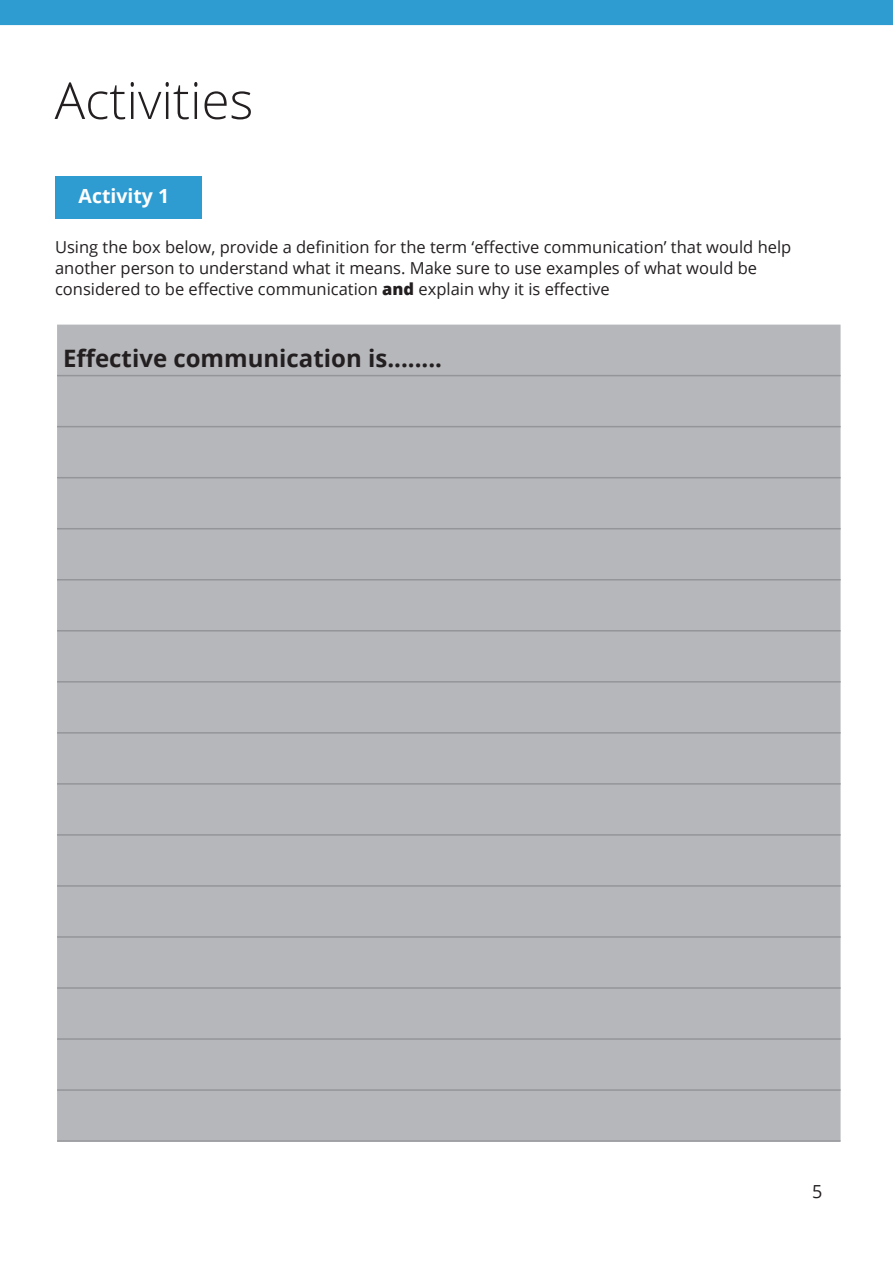
<style>
.page{position:relative;width:893px;height:1263px;background:#fff}
.page>*{position:absolute;margin:0;border:0;box-sizing:border-box;transform-origin:0 0}
.t1{font:300 51px "Open Sans";color:#231f20}
.t2{font:700 24px "Open Sans";color:#231f20}
.t3{font:700 19.5px "Open Sans";color:#fff}
.t4{font:18px "Open Sans";color:#231f20}
.t5{font:16.5px/21px "Open Sans";color:#231f20}
.s1{font-weight:800}
</style>
<div class="page">
<div style="left:0;top:0;width:893px;height:25px;background:#2f9cd1"></div>
<div style="left:55px;top:176px;width:147px;height:43px;background:#2f9cd1"></div>
<div style="left:57px;top:325px;width:783px;height:815px;background:#b6b7bb"></div>
<hr style="left:57px;top:375px;width:783px;height:1px;background:#939598">
<hr style="left:57px;top:426px;width:783px;height:1px;background:#939598">
<hr style="left:57px;top:477px;width:783px;height:1px;background:#939598">
<hr style="left:57px;top:528px;width:783px;height:1px;background:#939598">
<hr style="left:57px;top:579px;width:783px;height:1px;background:#939598">
<hr style="left:57px;top:630px;width:783px;height:1px;background:#939598">
<hr style="left:57px;top:681px;width:783px;height:1px;background:#939598">
<hr style="left:57px;top:732px;width:783px;height:1px;background:#939598">
<hr style="left:57px;top:783px;width:783px;height:2px;background:#939598">
<hr style="left:57px;top:834px;width:783px;height:2px;background:#939598">
<hr style="left:57px;top:885px;width:783px;height:2px;background:#939598">
<hr style="left:57px;top:936px;width:783px;height:2px;background:#939598">
<hr style="left:57px;top:987px;width:783px;height:2px;background:#939598">
<hr style="left:57px;top:1038px;width:783px;height:2px;background:#939598">
<hr style="left:57px;top:1089px;width:783px;height:2px;background:#939598">
<hr style="left:57px;top:1140px;width:783px;height:2px;background:#939598">
<h1 class="t1" style="left:55px;top:66px;width:200px">Activities</h1>
<p class="t3" style="left:79px;top:182px;width:92px">Activity 1</p>
<p class="t5" style="left:55px;top:236px;width:738px">Using the box below, provide a definition for the term ‘effective communication’ that would help another person to understand what it means. Make sure to use examples of what would be considered to be effective communication <span class="s1">and</span> explain why it is effective</p>
<h2 class="t2" style="left:63px;top:341px;width:380px">Effective communication is........</h2>
<p class="t4" style="left:812px;top:1179px;width:12px">5</p>
</div>
